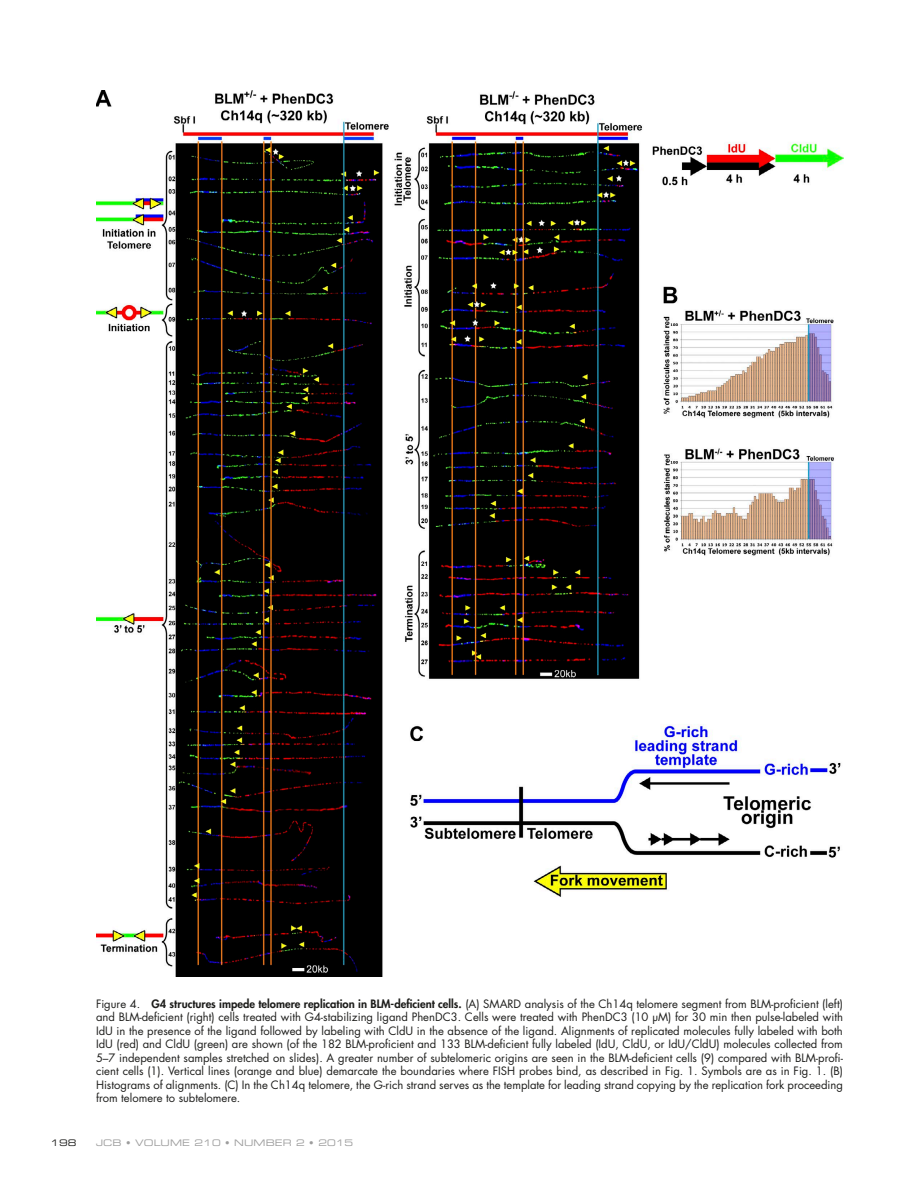
<style>
.page{position:relative;width:918px;height:1188px;background:#fff}
.page>*{position:absolute;margin:0;border:0;box-sizing:border-box;transform-origin:0 0}
.t1{font:11.25px/13.5px "Futura Std";color:#1d1d1b;text-align:justify}
.t2{font:9px "Eurostile LT Std Ex 2";letter-spacing:.01em;color:#9d9d9d}
.t3{font:9px "Eurostile LT Std Ex 2";color:#1d1d1b}
.s1{font-weight:800}
</style>
<div class="page">
<img style="left:96px;top:90px;width:747px;height:886px">
<p class="t1" style="left:96px;top:997px;width:749px">Figure 4. <span class="s1">G4 structures impede telomere replication in BLM-deficient cells.</span> (A) SMARD analysis of the Ch14q telomere segment from BLM-proficient (left) and BLM-deficient (right) cells treated with G4-stabilizing ligand PhenDC3. Cells were treated with PhenDC3 (10 µM) for 30 min then pulse-labeled with IdU in the presence of the ligand followed by labeling with CldU in the absence of the ligand. Alignments of replicated molecules fully labeled with both IdU (red) and CldU (green) are shown (of the 182 BLM-proficient and 133 BLM-deficient fully labeled (IdU, CldU, or IdU/CldU) molecules collected from 5–7 independent samples stretched on slides). A greater number of subtelomeric origins are seen in the BLM-deficient cells (9) compared with BLM-profi&shy;cient cells (1). Vertical lines (orange and blue) demarcate the boundaries where FISH probes bind, as described in Fig. 1. Symbols are as in Fig. 1. (B)<br>Histograms of alignments. (C) In the Ch14q telomere, the G-rich strand serves as the template for leading strand copying by the replication fork proceeding from telomere to subtelomere.</p>
<p class="t3" style="left:50px;top:1136px;width:28px">198</p>
<p class="t2" style="left:96px;top:1136px;width:259px">JCB • VOLUME 210 • NUMBER 2 • 2015</p>
</div>
